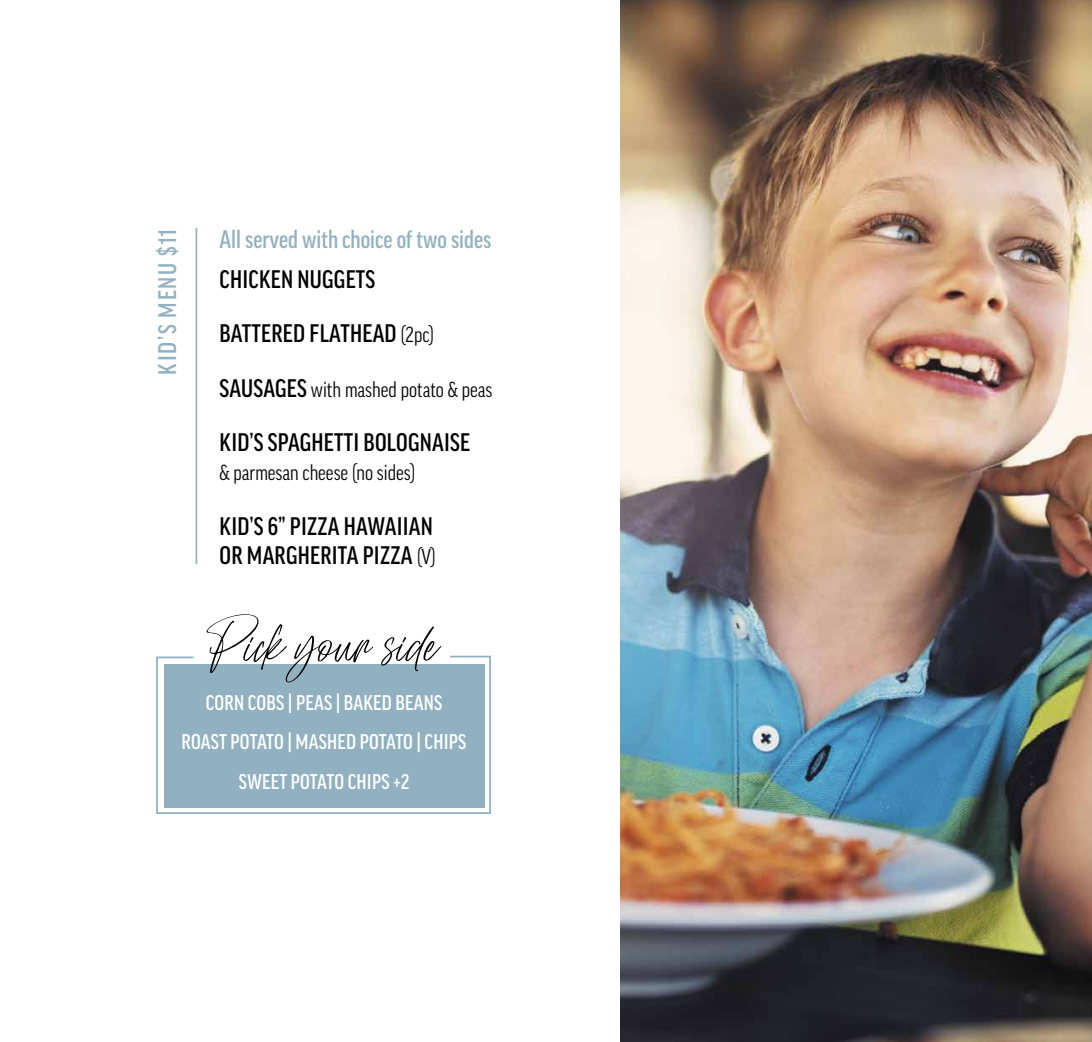
<style>
.page{position:relative;width:1092px;height:1042px;background:#fff}
.page>*{position:absolute;margin:0;border:0;box-sizing:border-box;transform-origin:0 0}
.t1{font:57.75px "Abu Dhabi";color:#000}
.t2{font:500 condensed 24.5px/29.4px "Good Pro";letter-spacing:.01em;color:#000}
.t3{font:500 condensed 24.5px "Good Pro";color:#91b1c0}
.t4{font:500 condensed 24.5px "Good Pro";letter-spacing:.07em;color:#91b1c0}
.t5{font:condensed 21px "Good Pro";color:#000}
.t6{font:500 condensed 20.47px/39.2px "Good Pro";letter-spacing:.01em;color:#fff;text-align:center}
.s1{font-weight:400;font-size:21px}
.s2{font-weight:500;font-size:24.5px}
</style>
<div class="page">
<img style="left:620px;top:0;width:471px;height:1042px">
<hr style="left:195px;top:228px;width:2px;height:336px;background:#91b1c0">
<svg style="left:156px;top:655px;width:335px;height:159px;background:#9cb9c6"></svg>
<p class="t4" style="left:154px;top:374px;width:148px;rotate:-90deg">KID’S MENU $11</p>
<p class="t3" style="left:219px;top:226px;width:273px">All served with choice of two sides</p>
<p class="t2" style="left:219px;top:265px;width:157px">CHICKEN NUGGETS</p>
<p class="t2" style="left:219px;top:319px;width:216px">BATTERED FLATHEAD <span class="s1">(2pc)</span></p>
<p class="t5" style="left:219px;top:377px;width:274px"><span class="s2">SAUSAGES</span> with mashed potato &amp; peas</p>
<p class="t2" style="left:219px;top:427px;width:252px">KID’S SPAGHETTI BOLOGNAISE</p>
<p class="t5" style="left:219px;top:461px;width:197px">&amp; parmesan cheese (no sides)</p>
<p class="t2" style="left:219px;top:511px;width:217px">KID’S 6” PIZZA HAWAIIAN<br>OR MARGHERITA PIZZA <span class="s1">(V)</span></p>
<h1 class="t1" style="left:206px;top:601px;width:235px">Pick your side</h1>
<p class="t6" style="left:181px;top:683px;width:286px">CORN COBS | PEAS | BAKED BEANS<br>ROAST POTATO | MASHED POTATO | CHIPS<br>SWEET POTATO CHIPS +2</p>
</div>
